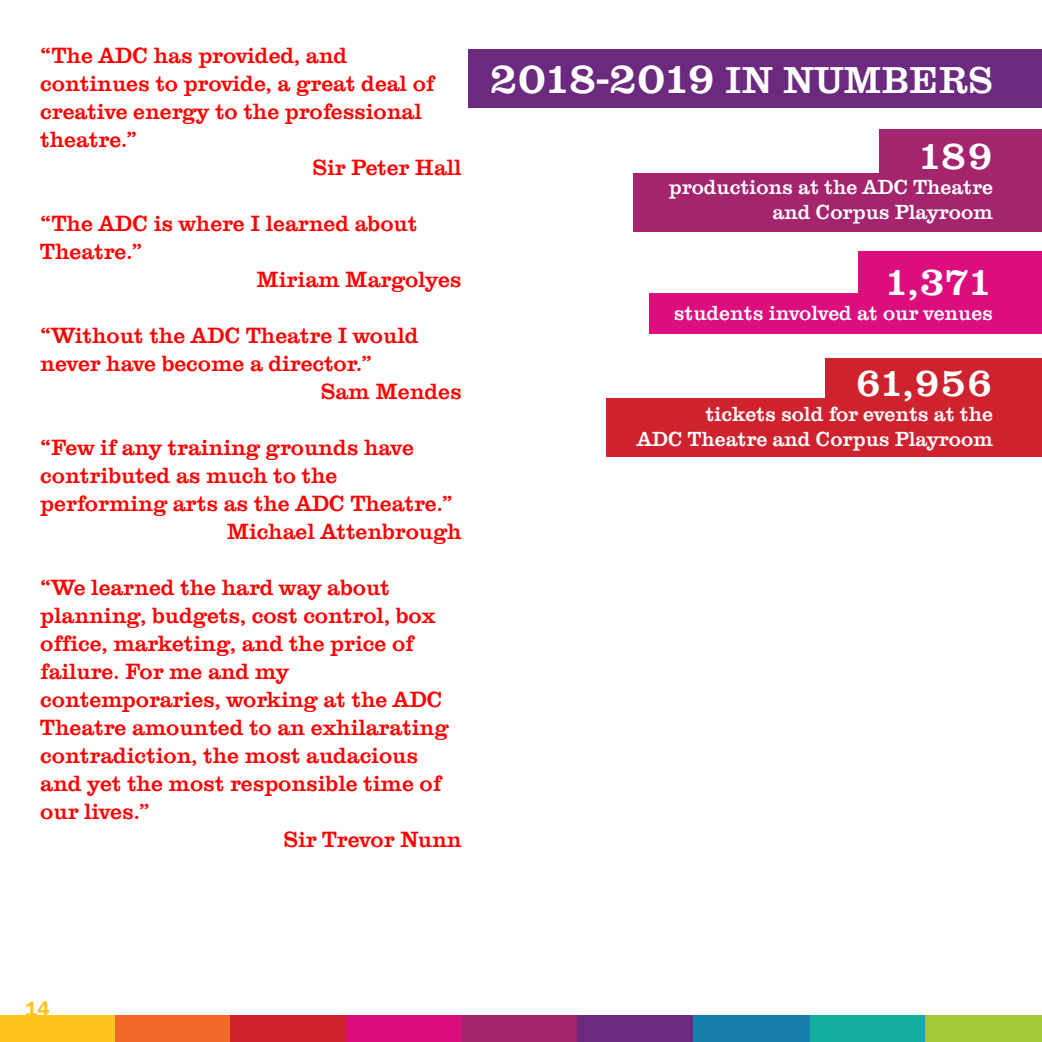
<style>
.page{position:relative;width:1042px;height:1042px;background:#fff}
.page>*{position:absolute;margin:0;border:0;box-sizing:border-box;transform-origin:0 0}
.t1{font:500 45.5px "Clarendon T";letter-spacing:-.07em;color:#fff}
.t2{font:500 42px "Clarendon T";letter-spacing:-.035em;color:#fff}
.t3{font:500 22.75px "Clarendon T";color:#f00}
.t4{font:500 21px/25.2px "Clarendon T";color:#fff;text-align:right}
.t5{font:600 21px "Franklin Gothic";color:#fec31d}
.s1{font-size:38.5px}
</style>
<div class="page">
<div style="left:809px;top:1016px;width:117px;height:26px;background:#15ad9f"></div>
<div style="left:115px;top:1016px;width:116px;height:26px;background:#f06928"></div>
<div style="left:230px;top:1016px;width:116px;height:26px;background:#ce232f"></div>
<div style="left:346px;top:1016px;width:116px;height:26px;background:#dc0d7d"></div>
<div style="left:461px;top:1016px;width:117px;height:26px;background:#a4246e"></div>
<div style="left:577px;top:1016px;width:116px;height:26px;background:#6b2a7d"></div>
<div style="left:693px;top:1016px;width:116px;height:26px;background:#187ead"></div>
<div style="left:926px;top:1016px;width:116px;height:26px;background:#a3cb39"></div>
<div style="left:0;top:1016px;width:115px;height:26px;background:#fec31d"></div>
<div style="left:468px;top:50px;width:574px;height:58px;background:#6b2a7d"></div>
<div style="left:880px;top:129px;width:162px;height:59px;background:#a4246e"></div>
<div style="left:633px;top:173px;width:409px;height:58px;background:#a4246e"></div>
<div style="left:825px;top:359px;width:217px;height:65px;background:#ce232f"></div>
<div style="left:607px;top:398px;width:435px;height:58px;background:#ce232f"></div>
<div style="left:858px;top:251px;width:184px;height:59px;background:#dc0d7d"></div>
<div style="left:649px;top:293px;width:393px;height:41px;background:#dc0d7d"></div>
<p class="t3" style="left:40px;top:48px;width:308px">“The ADC has provided, and</p>
<p class="t3" style="left:40px;top:76px;width:395px">continues to provide, a great deal of</p>
<p class="t3" style="left:40px;top:104px;width:383px">creative energy to the professional</p>
<p class="t3" style="left:40px;top:132px;width:98px">theatre.”</p>
<p class="t3" style="left:312px;top:160px;width:151px">Sir Peter Hall</p>
<p class="t3" style="left:40px;top:216px;width:378px">“The ADC is where I learned about</p>
<p class="t3" style="left:40px;top:244px;width:104px">Theatre.”</p>
<p class="t3" style="left:256px;top:272px;width:207px">Miriam Margolyes</p>
<p class="t3" style="left:40px;top:328px;width:380px">“Without the ADC Theatre I would</p>
<p class="t3" style="left:40px;top:356px;width:333px">never have become a director.”</p>
<p class="t3" style="left:321px;top:384px;width:142px">Sam Mendes</p>
<p class="t3" style="left:40px;top:440px;width:375px">“Few if any training grounds have</p>
<p class="t3" style="left:40px;top:468px;width:298px">contributed as much to the</p>
<p class="t3" style="left:40px;top:496px;width:414px">performing arts as the ADC Theatre.”</p>
<p class="t3" style="left:227px;top:524px;width:236px">Michael Attenbrough</p>
<p class="t3" style="left:40px;top:580px;width:351px">“We learned the hard way about</p>
<p class="t3" style="left:40px;top:608px;width:396px">planning, budgets, cost control, box</p>
<p class="t3" style="left:40px;top:636px;width:375px">office, marketing, and the price of</p>
<p class="t3" style="left:40px;top:664px;width:250px">failure. For me and my</p>
<p class="t3" style="left:40px;top:692px;width:404px">contemporaries, working at the ADC</p>
<p class="t3" style="left:40px;top:720px;width:409px">Theatre amounted to an exhilarating</p>
<p class="t3" style="left:40px;top:748px;width:379px">contradiction, the most audacious</p>
<p class="t3" style="left:40px;top:776px;width:402px">and yet the most responsible time of</p>
<p class="t3" style="left:40px;top:804px;width:111px">our lives.”</p>
<p class="t3" style="left:283px;top:832px;width:180px">Sir Trevor Nunn</p>
<h1 class="t1" style="left:489px;top:62px;width:505px">2018-2019 <span class="s1">IN NUMBERS</span></h1>
<h2 class="t2" style="left:917px;top:140px;width:78px">189</h2>
<p class="t4" style="left:669px;top:177px;width:325px">productions at the ADC Theatre and Corpus Playroom</p>
<h2 class="t2" style="left:883px;top:266px;width:111px">1,371</h2>
<p class="t4" style="left:674px;top:303px;width:320px">students involved at our venues</p>
<h2 class="t2" style="left:855px;top:367px;width:139px">61,956</h2>
<p class="t4" style="left:637px;top:404px;width:358px">tickets sold for events at the<br>ADC Theatre and Corpus Playroom</p>
<p class="t5" style="left:25px;top:1000px;width:26px">14</p>
</div>
